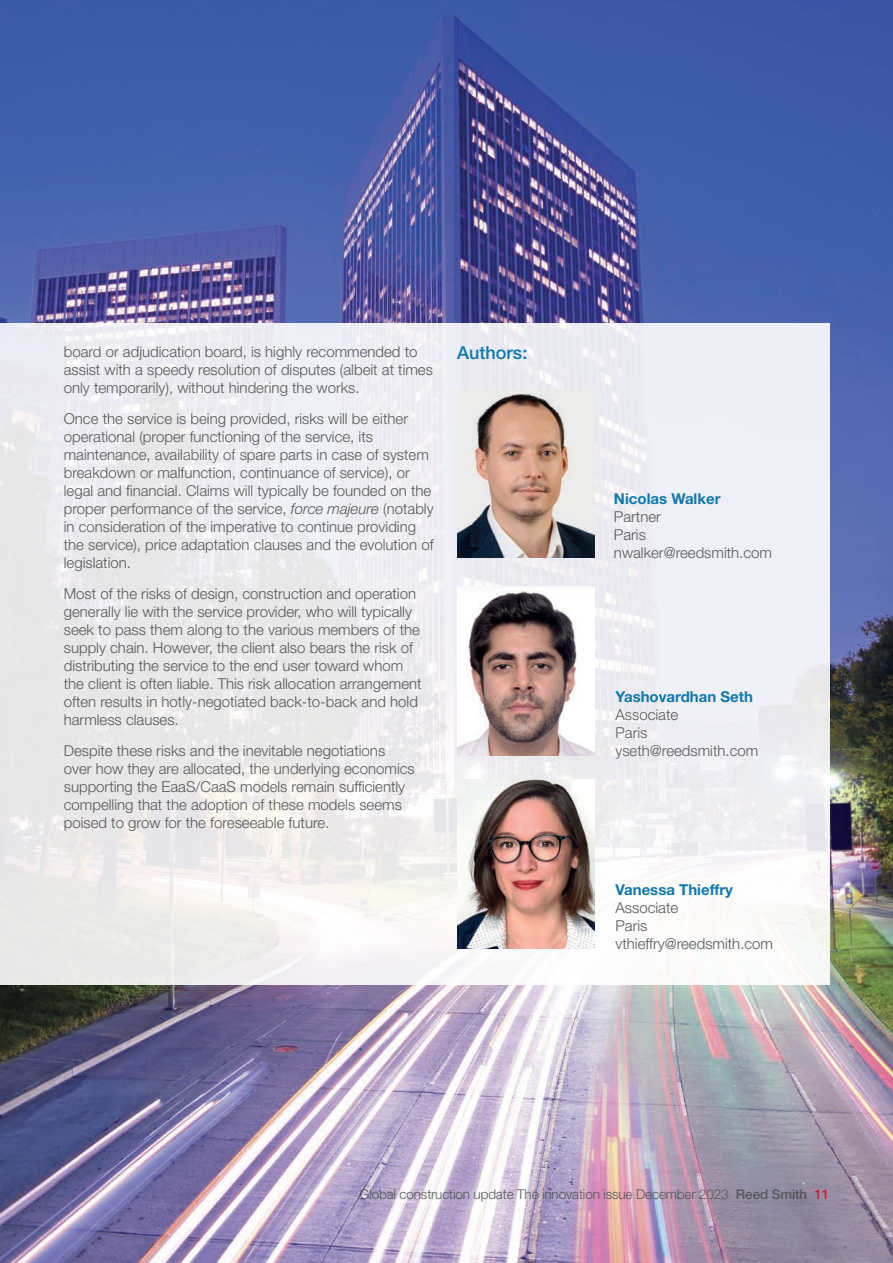
<style>
.page{position:relative;width:893px;height:1263px;background:#fff}
.page>*{position:absolute;margin:0;border:0;box-sizing:border-box;transform-origin:0 0}
.B_Heading{font:500 18px "Helvetica Neue LT Std";color:#1178ad}
.Body{font:300 15px/18px "Helvetica Neue LT Std";color:#57585a}
.Title_Position{font:300 15px "Helvetica Neue LT Std";color:#57585a}
.Name{font:700 15px "Helvetica Neue LT Std";color:#1178ad}
.Disclaimer{font:300 13.5px "Helvetica Neue LT Std";letter-spacing:-.01em;color:#57585a}
.s1{font-style:italic}
.s2{font-weight:500}
.s3{font-weight:500;color:#cd2030}
</style>
<div class="page">
<img style="left:0;top:0;width:893px;height:1263px">
<div style="left:0;top:323px;width:829px;height:661px;background:linear-gradient(to bottom,#eaebf3,#f3f1ef)"></div>
<img style="left:457px;top:389px;width:137px;height:169px">
<img style="left:457px;top:587px;width:137px;height:169px">
<img style="left:457px;top:780px;width:138px;height:169px">
<p class="Body" style="left:64px;top:343px;width:371px">board or adjudication board, is highly recommended to assist with a speedy resolution of disputes (albeit at times only temporarily), without hindering the works.</p>
<p class="Body" style="left:64px;top:409px;width:371px">Once the service is being provided, risks will be either operational (proper functioning of the service, its maintenance, availability of spare parts in case of system breakdown or malfunction, continuance of service), or legal and financial. Claims will typically be founded on the proper performance of the service, <span class="s1">force majeure</span> (notably in consideration of the imperative to continue providing the service), price adaptation clauses and the evolution of legislation.</p>
<p class="Body" style="left:64px;top:584px;width:359px">Most of the risks of design, construction and operation generally lie with the service provider, who will typically seek to pass them along to the various members of the supply chain. However, the client also bears the risk of distributing the service to the end user toward whom the client is often liable. This risk allocation arrangement often results in hotly-negotiated back-to-back and hold harmless clauses.</p>
<p class="Body" style="left:64px;top:741px;width:352px">Despite these risks and the inevitable negotiations over how they are allocated, the underlying economics supporting the EaaS/CaaS models remain sufficiently compelling that the adoption of these models seems poised to grow for the foreseeable future.</p>
<p class="B_Heading" style="left:457px;top:342px;width:72px">Authors:</p>
<p class="Name" style="left:614px;top:489px;width:108px">Nicolas Walker</p>
<p class="Title_Position" style="left:614px;top:507px;width:48px">Partner</p>
<p class="Title_Position" style="left:614px;top:525px;width:33px">Paris</p>
<p class="Title_Position" style="left:614px;top:543px;width:160px">nwalker@reedsmith.com</p>
<p class="Name" style="left:615px;top:687px;width:139px">Yashovardhan Seth</p>
<p class="Title_Position" style="left:615px;top:705px;width:64px">Associate</p>
<p class="Title_Position" style="left:615px;top:723px;width:33px">Paris</p>
<p class="Title_Position" style="left:615px;top:741px;width:144px">yseth@reedsmith.com</p>
<p class="Name" style="left:615px;top:880px;width:119px">Vanessa Thieffry</p>
<p class="Title_Position" style="left:615px;top:898px;width:64px">Associate</p>
<p class="Title_Position" style="left:615px;top:916px;width:33px">Paris</p>
<p class="Title_Position" style="left:615px;top:934px;width:159px">vthieffry@reedsmith.com</p>
<p class="Disclaimer" style="left:360px;top:1186px;width:471px">Global construction update The innovation issue December 2023 <span class="s2">Reed Smith</span> <span class="s3">11</span></p>
</div>
